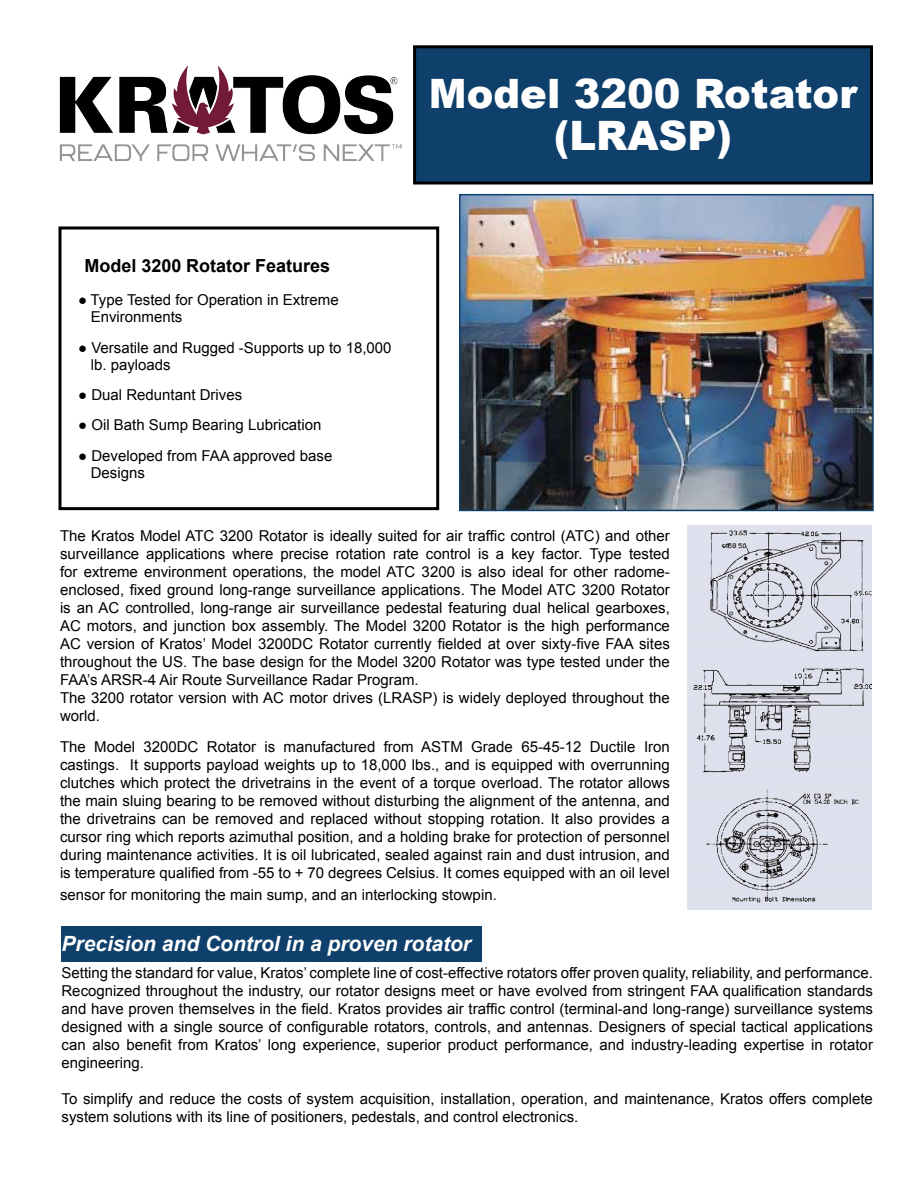
<style>
.page{position:relative;width:918px;height:1188px;background:#fff}
.page>*{position:absolute;margin:0;border:0;box-sizing:border-box;transform-origin:0 0}
.t1{font:900 40.5px/42px "Arial";color:#fff;text-align:center}
.t2{font:italic 700 21px "Arial";color:#fff}
.t3{font:700 18px "Arial";color:#000}
.t4{font:15px/18px "Arial";color:#000}
.s1{font-weight:700}
</style>
<div class="page">
<div style="left:415px;top:47px;width:457px;height:136px;background:#0f406b"></div>
<div style="left:413px;top:45px;width:460px;height:139px;border:3px solid #000"></div>
<div style="left:58px;top:226px;width:381px;height:284px;border:3px solid #000"></div>
<img style="left:59px;top:66px;width:342px;height:95px">
<img style="left:462px;top:197px;width:409px;height:311px">
<div style="left:459px;top:194px;width:415px;height:317px;border:2px solid #0f406b"></div>
<img style="left:688px;top:525px;width:183px;height:384px">
<div style="left:62px;top:926px;width:420px;height:36px;background:#0f406b"></div>
<p class="t3" style="left:84px;top:254px;width:247px">Model 3200 Rotator Features</p>
<p class="t4" style="left:91px;top:292px;width:250px;line-height:16.5px;text-indent:-13px"><span class="s1">●</span> Type Tested for Operation in Extreme<br>Environments</p>
<p class="t4" style="left:91px;top:340px;width:302px;line-height:16.5px;text-indent:-13px"><span class="s1">●</span> Versatile and Rugged -Supports up to 18,000 lb. payloads</p>
<p class="t4" style="left:78px;top:386px;width:166px"><span class="s1">●</span> Dual Reduntant Drives</p>
<p class="t4" style="left:78px;top:416px;width:245px"><span class="s1">●</span> Oil Bath Sump Bearing Lubrication</p>
<p class="t4" style="left:91px;top:448px;width:243px;line-height:16.5px;text-indent:-13px"><span class="s1">●</span> Developed from FAA approved base<br>Designs</p>
<h1 class="t1" style="left:429px;top:72px;width:430px">Model 3200 Rotator (LRASP)</h1>
<p class="t4" style="left:60px;top:527px;width:611px">The Kratos Model ATC 3200 Rotator is ideally suited for air traffic control (ATC) and other surveillance applications where precise rotation rate control is a key factor. Type tested for extreme environment operations, the model ATC 3200 is also ideal for other radome&shy;enclosed, fixed ground long-range surveillance applications. The Model ATC 3200 Rotator is an AC controlled, long-range air surveillance pedestal featuring dual helical gearboxes, AC motors, and junction box assembly. The Model 3200 Rotator is the high performance AC version of Kratos’ Model 3200DC Rotator currently fielded at over sixty-five FAA sites throughout the US. The base design for the Model 3200 Rotator was type tested under the FAA’s ARSR-4 Air Route Surveillance Radar Program.<br>The 3200 rotator version with AC motor drives (LRASP) is widely deployed throughout the world.</p>
<p class="t4" style="left:60px;top:738px;width:611px;text-align:justify">The Model 3200DC Rotator is manufactured from ASTM Grade 65-45-12 Ductile Iron castings. It supports payload weights up to 18,000 lbs., and is equipped with overrunning clutches which protect the drivetrains in the event of a torque overload. The rotator allows the main sluing bearing to be removed without disturbing the alignment of the antenna, and the drivetrains can be removed and replaced without stopping rotation. It also provides a cursor ring which reports azimuthal position, and a holding brake for protection of personnel during maintenance activities. It is oil lubricated, sealed against rain and dust intrusion, and is temperature qualified from -55 to + 70 degrees Celsius. It comes equipped with an oil level</p>
<p class="t4" style="left:60px;top:886px;width:438px">sensor for monitoring the main sump, and an interlocking stowpin.</p>
<h2 class="t2" style="left:62px;top:930px;width:411px">Precision and Control in a proven rotator</h2>
<p class="t4" style="left:62px;top:964px;width:813px;text-align:justify">Setting the standard for value, Kratos’ complete line of cost-effective rotators offer proven quality, reliability, and performance.<br>Recognized throughout the industry, our rotator designs meet or have evolved from stringent FAA qualification standards and have proven themselves in the field. Kratos provides air traffic control (terminal-and long-range) surveillance systems designed with a single source of configurable rotators, controls, and antennas. Designers of special tactical applications can also benefit from Kratos’ long experience, superior product performance, and industry-leading expertise in rotator engineering.</p>
<p class="t4" style="left:62px;top:1090px;width:813px">To simplify and reduce the costs of system acquisition, installation, operation, and maintenance, Kratos offers complete system solutions with its line of positioners, pedestals, and control electronics.</p>
</div>
